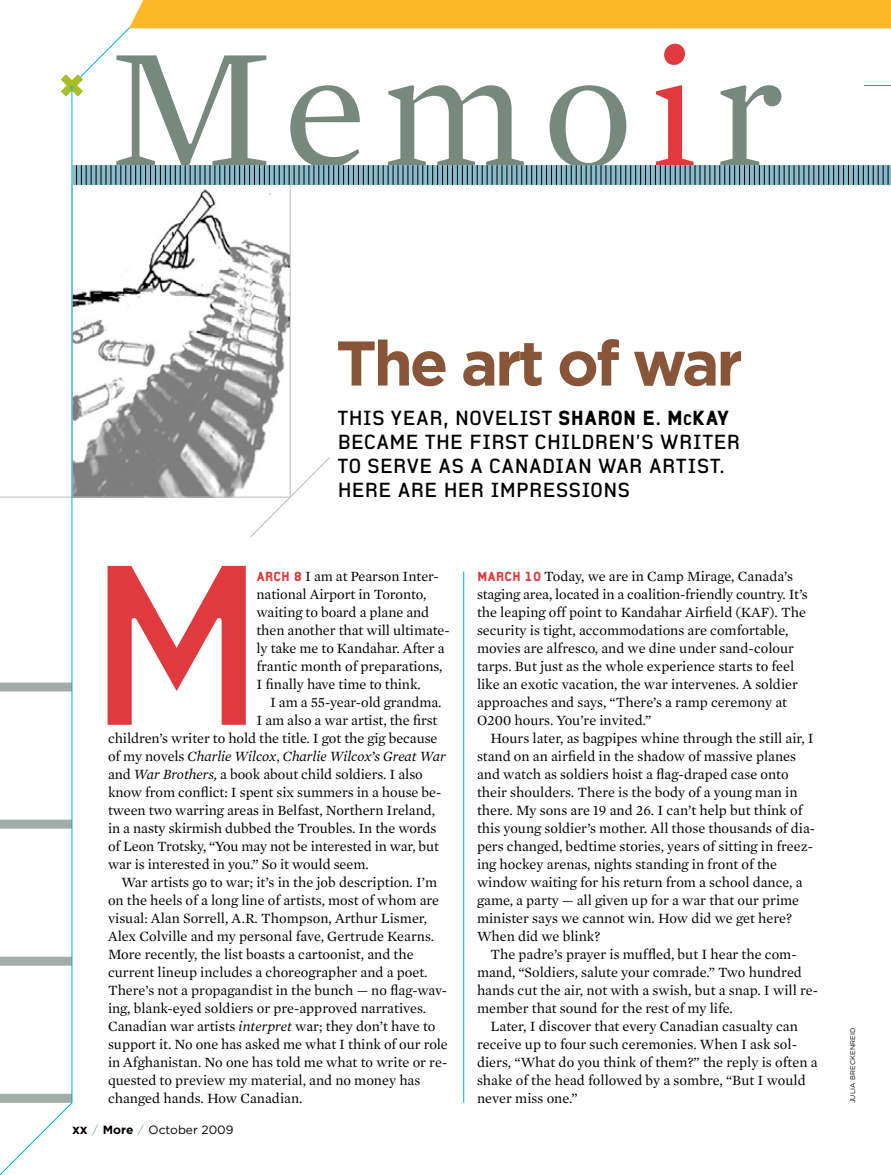
<style>
.page{position:relative;width:891px;height:1175px;background:#fff}
.page>*{position:absolute;margin:0;border:0;box-sizing:border-box;transform-origin:0 0}
.t1{font:234.3px "Faux CRA M";color:#e03a3e}
.t2{font:172.5px "Mercury Text G1";letter-spacing:.09em;color:#77897c}
.t3{font:700 63px "Gotham";letter-spacing:-.05em;color:#895538}
.t4{font:21px/24px "Faux CRA M";letter-spacing:-.015em;color:#000}
.t5{font:14.4px/18px "Mercury Text G1";color:#000}
.t6{font:italic 14.4px "Mercury Text G1";letter-spacing:-.005em;color:#000}
.t7{font:12px "Gotham";color:#000}
.t8{font:6.75px "Gotham";letter-spacing:.025em;color:#000}
.s1{color:#e03a3e}
.s2{font-family:"Faux CRA B"}
.s3{font-family:"Faux CRA B";font-size:15.75px}
.s4{font-family:"Faux CRA B";font-size:13.5px;color:#e03a3e}
.s5{font-style:normal}
.s6{font-style:italic}
.s7{font-weight:700;font-size:13.5px}
.s8{color:#88afb9}
.s9{font-weight:700}
</style>
<div class="page">
<img style="left:73px;top:185px;width:217px;height:312px">
<hr style="left:0;top:497px;width:290px;height:1px;background:#bcbdc0">
<svg style="left:250px;top:457px;width:80px;height:80px"></svg>
<hr style="left:290px;top:185px;width:1px;height:312px;background:#bcbdc0">
<hr style="left:72px;top:185px;width:1px;height:312px;background:#bcbdc0">
<svg style="left:0;top:91px;width:72px;height:1083px"></svg>
<hr style="left:463px;top:571px;width:1px;height:531px;background:#00adef">
<svg style="left:61px;top:0;width:830px;height:97px"></svg>
<svg style="left:76px;top:165px;width:813px;height:20px"></svg>
<h2 class="t2" style="left:108px;top:7px;width:678px">Memo<span class="s1">i</span>r</h2>
<h3 class="t3" style="left:336px;top:327px;width:408px">The art of war</h3>
<h3 class="t4" style="left:338px;top:406px;width:405px">THIS YEAR, NOVELIST <span class="s2">SHARON E. M</span><span class="s3">c</span><span class="s2">KAY<br></span>BECAM E THE FIRST CHILDREN’S WRITER<br>TO SERVE AS A CANADIAN WAR ARTIST.<br>H ERE ARE HER IM PRESSIONS</h3>
<h1 class="t1" style="left:83px;top:523px;width:189px">M</h1>
<p class="t5" style="left:256px;top:567px;width:195px"><span class="s4">ARCH 8</span> I am at Pearson Inter&shy;national Airport in Toronto, waiting to board a plane and then another that will ultimate&shy;ly take me to Kandahar. After a frantic month of preparations,<br>I finally have time to think.</p>
<p class="t5" style="left:270px;top:693px;width:173px">I am a 55-year-old grandma.</p>
<p class="t5" style="left:256px;top:711px;width:183px">I am also a war artist, the first</p>
<p class="t5" style="left:108px;top:729px;width:331px">children’s writer to hold the title. I got the gig because</p>
<p class="t6" style="left:108px;top:747px;width:339px"><span class="s5">of my novels</span> Charlie Wilcox<span class="s5">,</span> Charlie Wilcox’s Great War</p>
<p class="t5" style="left:108px;top:765px;width:316px">and <span class="s6">War Brothers,</span> a book about child soldiers. I also</p>
<p class="t5" style="left:108px;top:783px;width:335px">know from conflict: I spent six summers in a house be-</p>
<p class="t5" style="left:108px;top:801px;width:329px">tween two warring areas in Belfast, Northern Ireland,</p>
<p class="t5" style="left:108px;top:819px;width:330px">in a nasty skirmish dubbed the Troubles. In the words</p>
<p class="t5" style="left:108px;top:837px;width:332px">of Leon Trotsky, “You may not be interested in war, but</p>
<p class="t5" style="left:108px;top:855px;width:262px">war is interested in you.” So it would seem.</p>
<p class="t5" style="left:122px;top:873px;width:317px">War artists go to war; it’s in the job description. I’m</p>
<p class="t5" style="left:108px;top:891px;width:333px">on the heels of a long line of artists, most of whom are</p>
<p class="t5" style="left:108px;top:909px;width:321px">visual: Alan Sorrell, A.R. Thompson, Arthur Lismer,</p>
<p class="t5" style="left:108px;top:927px;width:328px">Alex Colville and my personal fave, Gertrude Kearns.</p>
<p class="t5" style="left:108px;top:945px;width:307px">More recently, the list boasts a cartoonist, and the</p>
<p class="t5" style="left:108px;top:963px;width:321px">current lineup includes a choreographer and a poet.</p>
<p class="t5" style="left:108px;top:981px;width:341px">There’s not a propagandist in the bunch — no flag-wav-</p>
<p class="t5" style="left:108px;top:999px;width:320px">ing, blank-eyed soldiers or pre-approved narratives.</p>
<p class="t5" style="left:108px;top:1017px;width:329px">Canadian war artists <span class="s6">interpret</span> war; they don’t have to</p>
<p class="t5" style="left:108px;top:1035px;width:341px">support it. No one has asked me what I think of our role</p>
<p class="t5" style="left:108px;top:1053px;width:341px">in Afghanistan. No one has told me what to write or re-</p>
<p class="t5" style="left:108px;top:1071px;width:314px">quested to preview my material, and no money has</p>
<p class="t5" style="left:108px;top:1089px;width:196px">changed hands. How Canadian.</p>
<p class="t7" style="left:72px;top:1123px;width:163px"><span class="s7">xx</span> <span class="s8">/</span> <span class="s9">More</span> <span class="s8">/</span> October 2009</p>
<p class="t5" style="left:477px;top:567px;width:332px"><span class="s4">MARCH 1O</span> Today, we are in Camp Mirage, Canada’s staging area, located in a coalition-friendly country. It’s the leaping off point to Kandahar Airfield (KAF). The security is tight, accommodations are comfortable, movies are alfresco, and we dine under sand-colour tarps. But just as the whole experience starts to feel like an exotic vacation, the war intervenes. A soldier approaches and says, “There’s a ramp ceremony at O200 hours. You’re invited.”</p>
<p class="t5" style="left:477px;top:729px;width:340px;text-indent:14px">Hours later, as bagpipes whine through the still air, I stand on an airfield in the shadow of massive planes and watch as soldiers hoist a flag-draped case onto their shoulders. There is the body of a young man in there. My sons are 19 and 26. I can’t help but think of this young soldier’s mother. All those thousands of dia&shy;pers changed, bedtime stories, years of sitting in freez&shy;ing hockey arenas, nights standing in front of the window waiting for his return from a school dance, a game, a party — all given up for a war that our prime minister says we cannot win. How did we get here?<br>When did we blink?</p>
<p class="t5" style="left:477px;top:945px;width:343px;text-indent:14px">The padre’s prayer is muffled, but I hear the com&shy;mand, “Soldiers, salute your comrade.” Two hundred hands cut the air, not with a swish, but a snap. I will re&shy;member that sound for the rest of my life.</p>
<p class="t5" style="left:477px;top:1017px;width:342px;text-indent:14px">Later, I discover that every Canadian casualty can receive up to four such ceremonies. When I ask sol&shy;diers, “What do you think of them?” the reply is often a shake of the head followed by a sombre, “But I would never miss one.”</p>
<p class="t8" style="left:849px;top:1103px;width:77px;rotate:-90deg">julia breckenreid</p>
</div>
